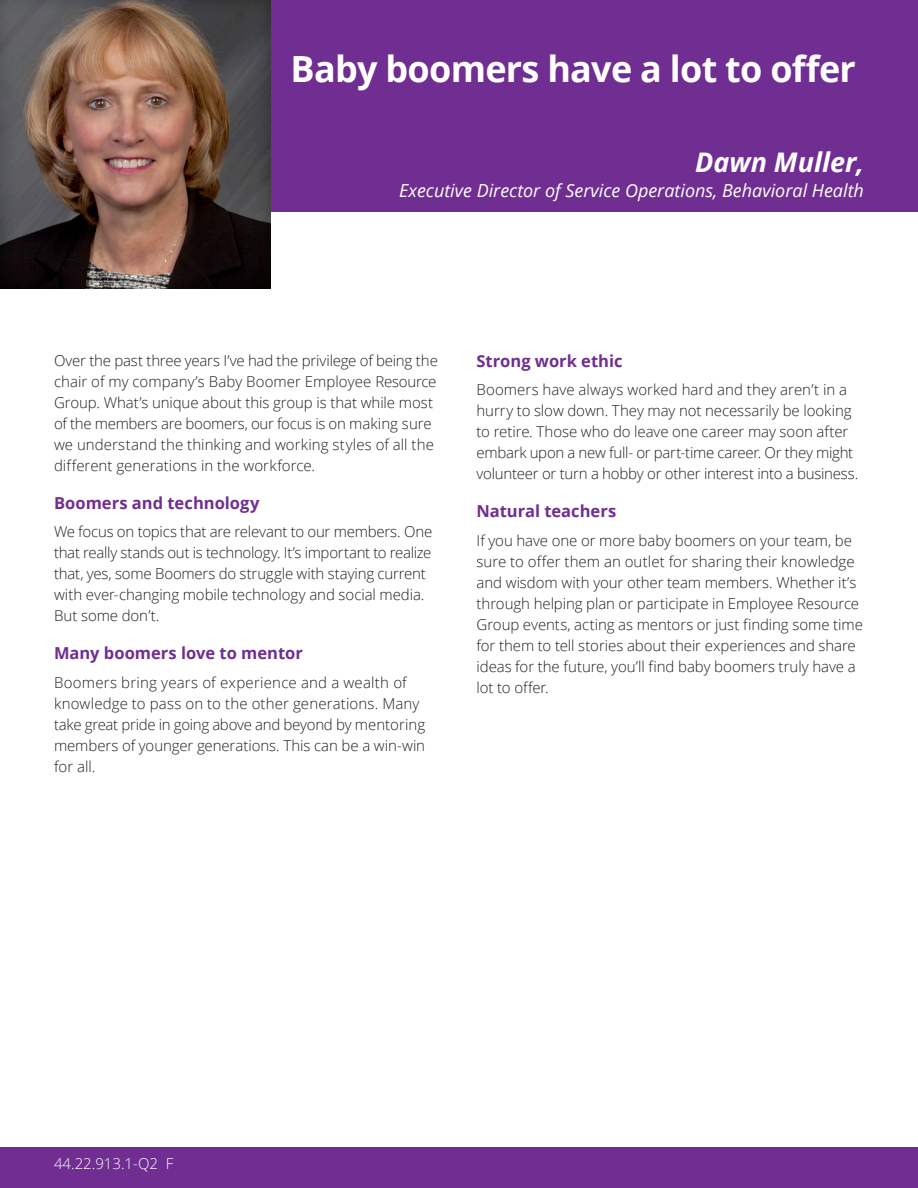
<style>
.page{position:relative;width:918px;height:1188px;background:#fff}
.page>*{position:absolute;margin:0;border:0;box-sizing:border-box;transform-origin:0 0}
.t1{font:700 36px "Open Sans";letter-spacing:-.02em;color:#fff}
.t2{font:italic 700 27px "Open Sans";color:#fff}
.t3{font:italic 18px "Open Sans";color:#fff}
.t4{font:700 16.5px "Open Sans";color:#702d92}
.t5{font:300 15px/21px "Open Sans";letter-spacing:-.005em;color:#231f20}
.t6{font:300 15px "Open Sans";color:#fff}
</style>
<div class="page">
<div style="left:248px;top:0;width:670px;height:212px;background:#702d92"></div>
<div style="left:0;top:0;width:289px;height:291px;background:#fff;opacity:.4"></div>
<div style="left:0;top:1147px;width:918px;height:41px;background:#702d92"></div>
<h1 class="t1" style="left:291px;top:43px;width:567px">Baby boomers have a lot to offer</h1>
<h2 class="t2" style="left:695px;top:143px;width:170px">Dawn Muller,</h2>
<h2 class="t3" style="left:399px;top:178px;width:466px">Executive Director of Service Operations, Behavioral Health</h2>
<p class="t5" style="left:54px;top:349px;width:386px">Over the past three years I’ve had the privilege of being the chair of my company’s Baby Boomer Employee Resource Group. What’s unique about this group is that while most of the members are boomers, our focus is on making sure we understand the thinking and working styles of all the different generations in the workforce.</p>
<h3 class="t4" style="left:54px;top:491px;width:207px">Boomers and technology</h3>
<p class="t5" style="left:54px;top:521px;width:380px">We focus on topics that are relevant to our members. One that really stands out is technology. It’s important to realize that, yes, some Boomers do struggle with staying current with ever-changing mobile technology and social media.<br>But some don’t.</p>
<h3 class="t4" style="left:54px;top:641px;width:250px">Many boomers love to mentor</h3>
<p class="t5" style="left:54px;top:671px;width:373px">Boomers bring years of experience and a wealth of knowledge to pass on to the other generations. Many take great pride in going above and beyond by mentoring members of younger generations. This can be a win-win for all.</p>
<h3 class="t4" style="left:477px;top:349px;width:148px">Strong work ethic</h3>
<p class="t5" style="left:477px;top:379px;width:383px">Boomers have always worked hard and they aren’t in a hurry to slow down. They may not necessarily be looking to retire. Those who do leave one career may soon after embark upon a new full- or part-time career. Or they might volunteer or turn a hobby or other interest into a business.</p>
<h3 class="t4" style="left:477px;top:500px;width:141px">Natural teachers</h3>
<p class="t5" style="left:477px;top:530px;width:388px">If you have one or more baby boomers on your team, be sure to offer them an outlet for sharing their knowledge and wisdom with your other team members. Whether it’s through helping plan or participate in Employee Resource Group events, acting as mentors or just finding some time for them to tell stories about their experiences and share ideas for the future, you’ll find baby boomers truly have a lot to offer.</p>
<p class="t6" style="left:54px;top:1153px;width:121px">44.22.913.1-Q2 F</p>
</div>
